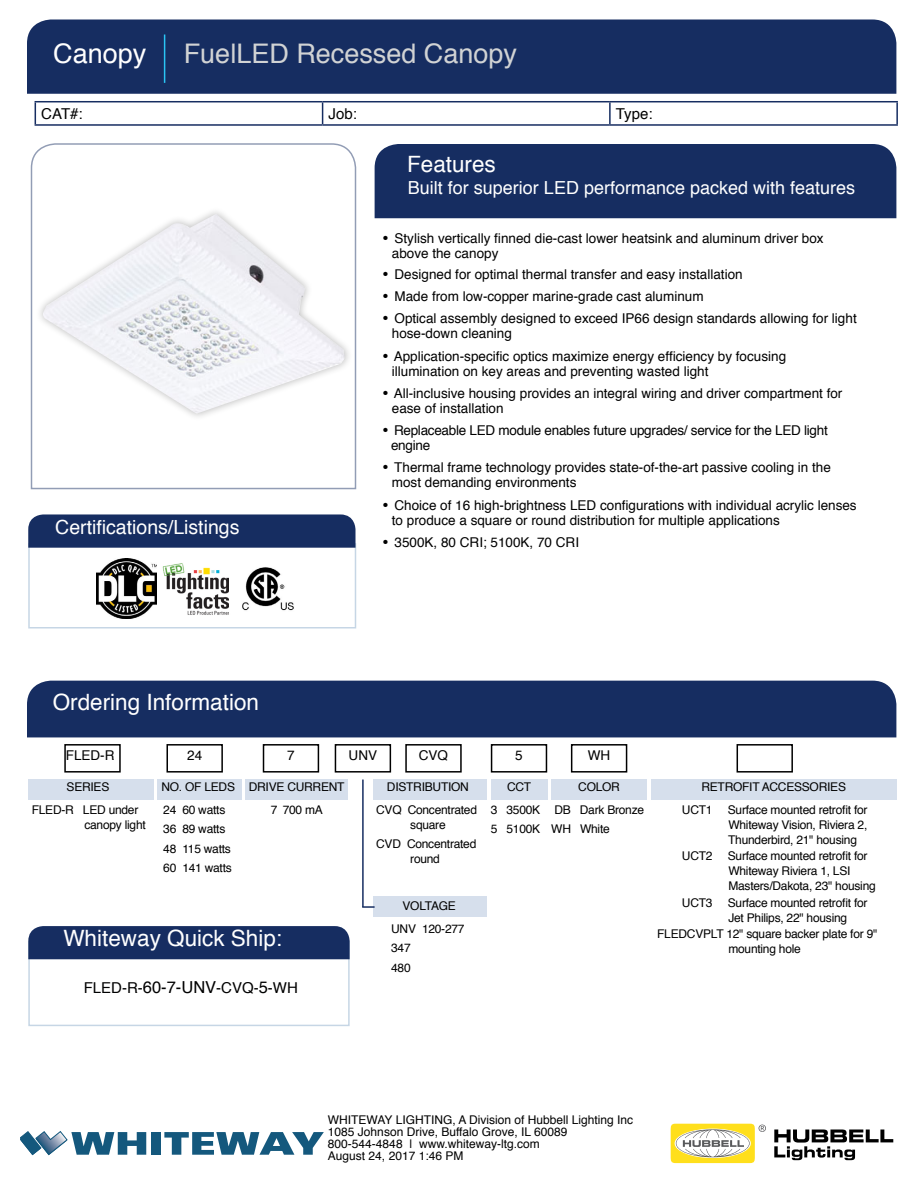
<style>
.page{position:relative;width:918px;height:1188px;background:#fff}
.page>*{position:absolute;margin:0;border:0;box-sizing:border-box;transform-origin:0 0}
.t1{font:27px "Helvetica";color:#d1d3d4}
.t2{font:27px "Helvetica";color:#fff}
.t3{font:22.5px "Helvetica";color:#fff}
.t4{font:19.5px "Helvetica";color:#fff}
.t5{font:18px "Helvetica";color:#fff}
.t6{font:15px "Helvetica";color:#000101}
.t7{font:15px "Helvetica";color:#000}
.t8{font:13.5px/15px "Helvetica";color:#000}
.t9{font:13.5px/15px "Helvetica";letter-spacing:-.02em;color:#000}
.t10{font:12px/22.5px "Helvetica";letter-spacing:-.02em;color:#000;text-align:center}
.t11{font:12px/12px "Helvetica";color:#000}
.s1{font-family:"Futura";font-weight:500}
.s2{font-size:16.5px}
</style>
<div class="page">
<svg style="left:30px;top:143px;width:327px;height:347px"></svg>
<div style="left:28px;top:780px;width:125px;height:20px;background:#d6dfec"></div>
<div style="left:375px;top:144px;width:521px;height:74px;background:#162d61"></div>
<div style="left:27px;top:20px;width:869px;height:74px;background:#162d61"></div>
<hr style="left:164px;top:34px;width:1px;height:49px;background:#2ac5f4">
<img style="left:162px;top:563px;width:67px;height:52px">
<div style="left:28px;top:543px;width:328px;height:85px;border:2px solid #98b5d0"></div>
<svg style="left:28px;top:514px;width:328px;height:34px;background:#1d3366"></svg>
<div style="left:27px;top:681px;width:869px;height:56px;background:#162d61"></div>
<div style="left:157px;top:780px;width:85px;height:20px;background:#d6dfec"></div>
<div style="left:245px;top:780px;width:103px;height:20px;background:#d6dfec"></div>
<div style="left:491px;top:780px;width:56px;height:20px;background:#d6dfec"></div>
<div style="left:651px;top:780px;width:245px;height:20px;background:#d6dfec"></div>
<div style="left:373px;top:780px;width:114px;height:20px;background:#d6dfec"></div>
<div style="left:551px;top:780px;width:96px;height:20px;background:#d6dfec"></div>
<div style="left:64px;top:744px;width:57px;height:29px;border:2px solid #000"></div>
<svg style="left:21px;top:1131px;width:125px;height:24px"></svg>
<div style="left:152px;top:1132px;width:9px;height:23px;background:#14587d"></div>
<svg style="left:164px;top:1132px;width:160px;height:23px"></svg>
<svg style="left:671px;top:1124px;width:95px;height:39px"></svg>
<svg style="left:774px;top:1130px;width:119px;height:30px"></svg>
<div style="left:35px;top:206px;width:318px;height:215px;background:#fff"></div>
<img style="left:42px;top:214px;width:304px;height:200px">
<div style="left:166px;top:744px;width:57px;height:29px;border:2px solid #000"></div>
<div style="left:263px;top:744px;width:56px;height:29px;border:2px solid #000"></div>
<div style="left:405px;top:744px;width:57px;height:29px;border:2px solid #000"></div>
<div style="left:491px;top:744px;width:56px;height:29px;border:2px solid #000"></div>
<div style="left:571px;top:744px;width:56px;height:29px;border:2px solid #000"></div>
<div style="left:737px;top:744px;width:56px;height:29px;border:2px solid #000"></div>
<div style="left:28px;top:941px;width:322px;height:85px;border:2px solid #98b5d0"></div>
<div style="left:28px;top:926px;width:322px;height:33px;background:#162d61"></div>
<hr style="left:35px;top:101px;width:288px;height:1px;background:#162d61">
<svg style="left:35px;top:102px;width:1px;height:22px"></svg>
<hr style="left:323px;top:101px;width:287px;height:1px;background:#162d61">
<svg style="left:322px;top:102px;width:1px;height:22px"></svg>
<hr style="left:610px;top:101px;width:288px;height:1px;background:#162d61">
<hr style="left:609px;top:102px;width:2px;height:22px;background:#162d61">
<hr style="left:896px;top:102px;width:2px;height:22px;background:#162d61">
<hr style="left:35px;top:124px;width:288px;height:2px;background:#162d61">
<hr style="left:323px;top:124px;width:287px;height:2px;background:#162d61">
<hr style="left:610px;top:124px;width:288px;height:2px;background:#162d61">
<div style="left:373px;top:897px;width:114px;height:20px;background:#d6dfec"></div>
<div style="left:335px;top:744px;width:56px;height:29px;border:2px solid #000"></div>
<hr style="left:362px;top:780px;width:2px;height:127px;background:#162d61">
<svg style="left:362px;top:906px;width:13px;height:2px"></svg>
<img style="left:242px;top:567px;width:52px;height:44px">
<img style="left:97px;top:559px;width:59px;height:60px">
<h1 class="t2" style="left:53px;top:33px;width:95px">Canopy</h1>
<h1 class="t1" style="left:184px;top:33px;width:335px">FuelLED Recessed Canopy</h1>
<p class="t7" style="left:41px;top:102px;width:43px">CAT#:</p>
<p class="t7" style="left:329px;top:102px;width:30px">Job:</p>
<p class="t7" style="left:616px;top:102px;width:38px">Type:</p>
<h3 class="t4" style="left:55px;top:512px;width:186px">Certifications/Listings</h3>
<h2 class="t3" style="left:53px;top:685px;width:208px">Ordering Information</h2>
<h2 class="t3" style="left:407px;top:147px;width:90px">Features</h2>
<h3 class="t5" style="left:408px;top:174px;width:449px">Built for superior LED performance packed with features</h3>
<p class="t8" style="left:392px;top:231px;width:433px;text-indent:-11px"><span class="s1">•</span> Stylish vertically finned die-cast lower heatsink and aluminum driver box above the canopy</p>
<p class="t8" style="left:381px;top:267px;width:364px"><span class="s1">•</span> Designed for optimal thermal transfer and easy installation</p>
<p class="t8" style="left:381px;top:289px;width:325px"><span class="s1">•</span> Made from low-copper marine-grade cast aluminum</p>
<p class="t8" style="left:392px;top:312px;width:466px;text-indent:-11px"><span class="s1">•</span> Optical assembly designed to exceed IP66 design standards allowing for light hose-down cleaning</p>
<p class="t8" style="left:392px;top:349px;width:396px;text-indent:-11px"><span class="s1">•</span> Application-specific optics maximize energy efficiency by focusing illumination on key areas and preventing wasted light</p>
<p class="t8" style="left:392px;top:386px;width:452px;text-indent:-11px"><span class="s1">•</span> All-inclusive housing provides an integral wiring and driver compartment for ease of installation</p>
<p class="t9" style="left:391px;top:423px;width:438px;text-indent:-10px"><span class="s1">•</span> Replaceable LED module enables future upgrades/ service for the LED light engine</p>
<p class="t8" style="left:392px;top:461px;width:441px;text-indent:-11px"><span class="s1">•</span> Thermal frame technology provides state-of-the-art passive cooling in the most demanding environments</p>
<p class="t8" style="left:392px;top:498px;width:466px;text-indent:-11px"><span class="s1">•</span> Choice of 16 high-brightness LED configurations with individual acrylic lenses to produce a square or round distribution for multiple applications</p>
<p class="t8" style="left:381px;top:535px;width:200px"><span class="s1">•</span> 3500K, 80 CRI; 5100K, 70 CRI</p>
<p class="t8" style="left:66px;top:748px;width:50px">FLED-R</p>
<p class="t8" style="left:187px;top:748px;width:17px">24</p>
<p class="t8" style="left:287px;top:748px;width:9px">7</p>
<p class="t8" style="left:419px;top:748px;width:31px">CVQ</p>
<p class="t8" style="left:515px;top:748px;width:9px">5</p>
<p class="t8" style="left:588px;top:748px;width:24px">WH</p>
<p class="t8" style="left:349px;top:748px;width:30px">UNV</p>
<p class="t10" style="left:32px;top:776px;width:108px">SERIES<br>FLED-R LED under</p>
<p class="t10" style="left:84px;top:814px;width:63px">canopy light</p>
<p class="t10" style="left:161px;top:776px;width:75px;text-align:left">NO. OF LEDS<br>24 60 watts</p>
<p class="t10" style="left:163px;top:820px;width:70px;line-height:19.5px;text-align:left">36 89 watts<br>48 115 watts<br>60 141 watts</p>
<p class="t10" style="left:249px;top:776px;width:97px">DRIVE CURRENT<br>7 700 mA</p>
<p class="t10" style="left:491px;top:776px;width:51px">CCT<br>3 3500K</p>
<p class="t10" style="left:491px;top:818px;width:51px">5 5100K</p>
<p class="t10" style="left:376px;top:776px;width:102px">DISTRIBUTION<br>CVQ Concentrated</p>
<p class="t10" style="left:376px;top:815px;width:102px;line-height:19.5px">square<br>CVD Concentrated</p>
<p class="t10" style="left:410px;top:848px;width:31px">round</p>
<p class="t10" style="left:554px;top:776px;width:91px">COLOR<br>DB Dark Bronze</p>
<p class="t10" style="left:551px;top:818px;width:60px">WH White</p>
<h2 class="t3" style="left:63px;top:921px;width:220px">Whiteway Quick Ship:</h2>
<p class="t6" style="left:84px;top:977px;width:216px">FLED-R-<span class="s2">60-7-UNV</span>-CVQ-<span class="s2">5</span>-WH</p>
<p class="t10" style="left:391px;top:895px;width:75px">VOLTAGE<br>UNV 120-277</p>
<p class="t10" style="left:391px;top:938px;width:21px;line-height:19.5px;text-align:left">347<br>480</p>
<p class="t10" style="left:682px;top:776px;width:166px;text-align:left;text-indent:19px">RETROFIT ACCESSORIES<br>UCT1</p>
<p class="t10" style="left:728px;top:803px;width:141px;line-height:15px;text-align:justify">Surface mounted retrofit for Whiteway Vision, Riviera 2, Thunderbird, 21" housing</p>
<p class="t10" style="left:682px;top:845px;width:32px">UCT2</p>
<p class="t10" style="left:728px;top:849px;width:150px;line-height:15px;text-align:left">Surface mounted retrofit for<br>Whiteway Riviera 1, LSI<br>Masters/Dakota, 23" housing</p>
<p class="t10" style="left:682px;top:892px;width:32px">UCT3</p>
<p class="t10" style="left:728px;top:896px;width:141px;line-height:15px;text-align:left">Surface mounted retrofit for<br>Jet Philips, 22" housing</p>
<p class="t10" style="left:657px;top:927px;width:222px;line-height:15px">FLEDCVPLT 12" square backer plate for 9" mounting hole</p>
<p class="t11" style="left:328px;top:1114px;width:307px">WHITEWAY LIGHTING, A Division of Hubbell Lighting Inc 1085 Johnson Drive, Buffalo Grove, IL 60089<br>800-544-4848 | www.whiteway-ltg.com<br>August 24, 2017 1:46 PM</p>
</div>
